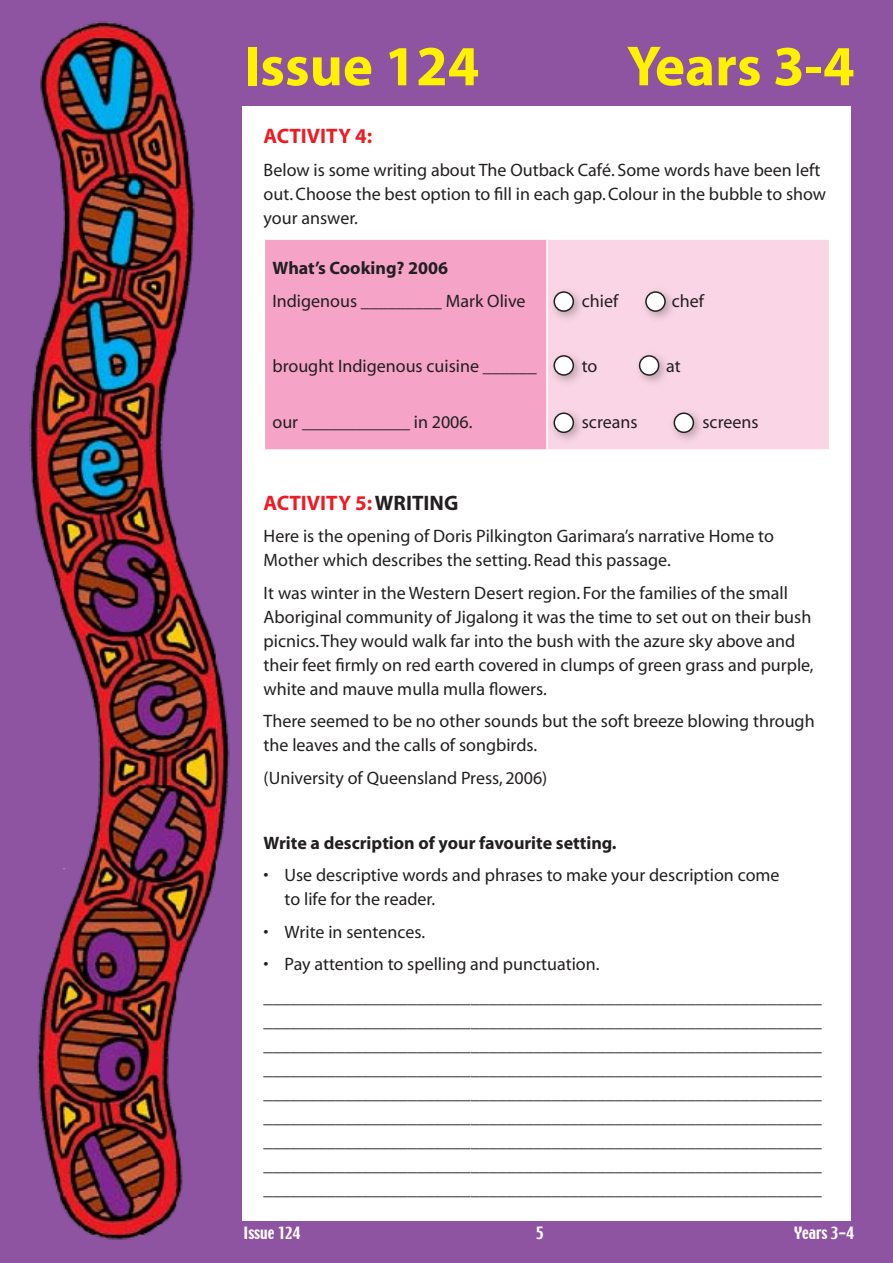
<style>
.page{position:relative;width:893px;height:1263px;background:#8e53a1}
.page>*{position:absolute;margin:0;border:0;box-sizing:border-box;transform-origin:0 0}
.t1{font:700 57px "Myriad";color:#fff200}
.t2{font:700 21px "Myriad";color:#ed1c24}
.t3{font:18px/24px "Myriad";color:#231f20}
.t4{font:700 18px "Myriad";color:#231f20}
.t5{font:15px "Techno";color:#fff}
.s1{color:#231f20}
</style>
<div class="page">
<img style="left:29px;top:21px;width:201px;height:1219px">
<div style="left:242px;top:106px;width:608px;height:1114px;background:#fff"></div>
<div style="left:264px;top:239px;width:283px;height:211px;background:#f5a3c7"></div>
<div style="left:547px;top:239px;width:283px;height:211px;background:#fad5e5"></div>
<hr style="left:264px;top:238px;width:283px;height:2px;background:#fff">
<hr style="left:264px;top:240px;width:1px;height:209px;background:#fff">
<hr style="left:547px;top:238px;width:283px;height:2px;background:#fff">
<hr style="left:546px;top:240px;width:2px;height:209px;background:#fff">
<hr style="left:829px;top:240px;width:1px;height:209px;background:#fff">
<hr style="left:264px;top:449px;width:283px;height:2px;background:#fff">
<hr style="left:547px;top:449px;width:283px;height:2px;background:#fff">
<div style="left:548px;top:349px;width:39px;height:39px;background:#231f20;opacity:.3"></div>
<div style="left:554px;top:356px;width:19px;height:19px;background:#fff;border-radius:50%"></div>
<div style="left:553px;top:355px;width:21px;height:21px;border:2px solid #231f20;border-radius:50%"></div>
<div style="left:548px;top:285px;width:39px;height:39px;background:#231f20;opacity:.3"></div>
<div style="left:554px;top:292px;width:19px;height:19px;background:#fff;border-radius:50%"></div>
<div style="left:553px;top:291px;width:21px;height:21px;border:2px solid #231f20;border-radius:50%"></div>
<div style="left:548px;top:407px;width:39px;height:39px;background:#231f20;opacity:.3"></div>
<div style="left:554px;top:413px;width:19px;height:19px;background:#fff;border-radius:50%"></div>
<div style="left:553px;top:412px;width:21px;height:21px;border:2px solid #231f20;border-radius:50%"></div>
<div style="left:639px;top:285px;width:39px;height:39px;background:#231f20;opacity:.3"></div>
<div style="left:646px;top:292px;width:19px;height:19px;background:#fff;border-radius:50%"></div>
<div style="left:645px;top:291px;width:21px;height:21px;border:2px solid #231f20;border-radius:50%"></div>
<div style="left:633px;top:349px;width:39px;height:39px;background:#231f20;opacity:.3"></div>
<div style="left:640px;top:356px;width:19px;height:19px;background:#fff;border-radius:50%"></div>
<div style="left:639px;top:355px;width:20px;height:21px;border:2px solid #231f20;border-radius:50%"></div>
<div style="left:668px;top:407px;width:39px;height:39px;background:#231f20;opacity:.3"></div>
<div style="left:674px;top:413px;width:19px;height:19px;background:#fff;border-radius:50%"></div>
<div style="left:674px;top:412px;width:20px;height:21px;border:2px solid #231f20;border-radius:50%"></div>
<h1 class="t1" style="left:244px;top:37px;width:237px">Issue 124</h1>
<h1 class="t1" style="left:627px;top:37px;width:229px">Years 3-4</h1>
<p class="t2" style="left:264px;top:125px;width:110px">Activity 4:</p>
<p class="t3" style="left:264px;top:159px;width:564px">Below is some writing about The Outback Café. Some words have been left out. Choose the best option to fill in each gap. Colour in the bubble to show your answer.</p>
<p class="t4" style="left:272px;top:259px;width:177px">What’s Cooking? 2006</p>
<p class="t3" style="left:272px;top:290px;width:255px">Indigenous _________ Mark Olive</p>
<p class="t3" style="left:582px;top:290px;width:38px">chief</p>
<p class="t3" style="left:672px;top:290px;width:34px">chef</p>
<p class="t3" style="left:272px;top:355px;width:266px">brought Indigenous cuisine ______</p>
<p class="t3" style="left:272px;top:411px;width:201px">our ____________ in 2006.</p>
<p class="t3" style="left:582px;top:355px;width:17px">to</p>
<p class="t3" style="left:666px;top:355px;width:16px">at</p>
<p class="t3" style="left:582px;top:411px;width:57px">screans</p>
<p class="t3" style="left:702px;top:411px;width:58px">screens</p>
<p class="t2" style="left:264px;top:492px;width:196px">Activity 5: <span class="s1">Writing</span></p>
<p class="t3" style="left:264px;top:525px;width:512px">Here is the opening of Doris Pilkington Garimara’s narrative Home to<br>Mother which describes the setting. Read this passage.</p>
<p class="t3" style="left:264px;top:581px;width:552px">It was winter in the Western Desert region. For the families of the small Aboriginal community of Jigalong it was the time to set out on their bush picnics. They would walk far into the bush with the azure sky above and their feet firmly on red earth covered in clumps of green grass and purple, white and mauve mulla mulla flowers.</p>
<p class="t3" style="left:264px;top:710px;width:552px">There seemed to be no other sounds but the soft breeze blowing through the leaves and the calls of songbirds.</p>
<p class="t3" style="left:264px;top:767px;width:285px">(University of Queensland Press, 2006)</p>
<p class="t4" style="left:264px;top:833px;width:354px">Write a description of your favourite setting.</p>
<p class="t3" style="left:285px;top:864px;width:496px;text-indent:-21px">• Use descriptive words and phrases to make your description come to life for the reader.</p>
<p class="t3" style="left:264px;top:921px;width:163px">• Write in sentences.</p>
<p class="t3" style="left:264px;top:949px;width:559px;line-height:32.5px">• Pay attention to spelling and punctuation. ______________________________________________________________</p>
<p class="t3" style="left:264px;top:1010px;width:559px;text-align:justify">______________________________________________________________ ______________________________________________________________ ______________________________________________________________ ______________________________________________________________ ______________________________________________________________ ______________________________________________________________ ______________________________________________________________ ______________________________________________________________</p>
<p class="t5" style="left:244px;top:1223px;width:58px">Issue 124</p>
<p class="t5" style="left:794px;top:1223px;width:62px">Years 3-4</p>
</div>
